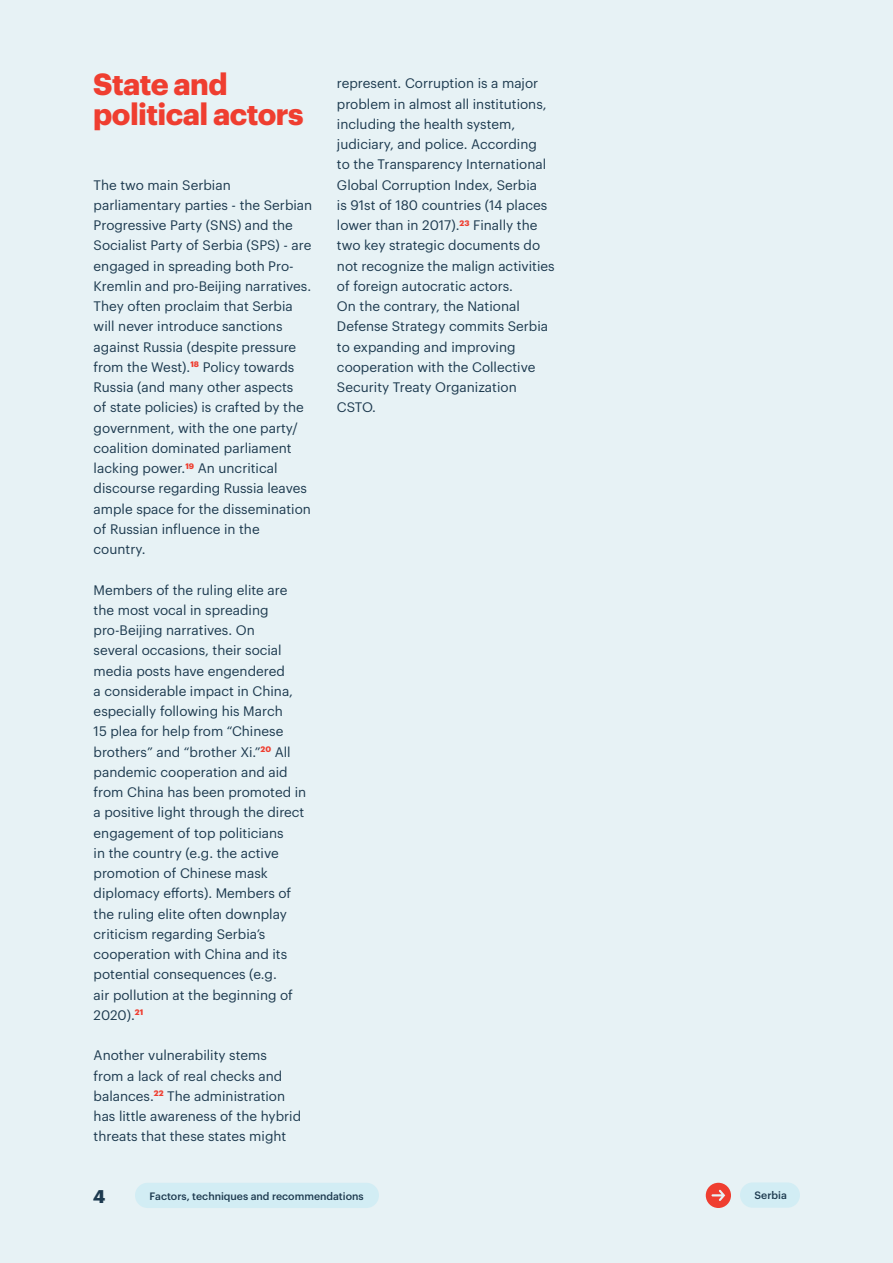
<style>
.page{position:relative;width:893px;height:1263px;background:#e7f2f5}
.page>*{position:absolute;margin:0;border:0;box-sizing:border-box;transform-origin:0 0}
.t1{font:700 30px/30px "Graphik";letter-spacing:-.02em;color:#ef3e30}
.t2{font:700 18px "Graphik";color:#1d3a4f}
.t3{font:13.5px/20.2px "Graphik";color:#1d3a4f}
.t4{font:500 10.5px "Graphik";color:#1d3a4f}
</style>
<div class="page">
<div style="left:740px;top:1182px;width:60px;height:26px;background:#d2edf4;border-radius:13px"></div>
<div style="left:135px;top:1183px;width:244px;height:25px;background:#d2edf4;border-radius:13px"></div>
<div style="left:706px;top:1183px;width:25px;height:25px;background:#ef3e30;border-radius:50%"></div>
<svg style="left:711px;top:1190px;width:14px;height:11px"></svg>
<h1 class="t1" style="left:93px;top:66px;width:212px">State and political actors</h1>
<p class="t3" style="left:94px;top:173px;width:220px">The two main Serbian parliamentary parties - the Serbian<br>Progressive Party (SNS) and the<br>Socialist Party of Serbia (SPS) - are engaged in spreading both Pro-<br>Kremlin and pro-Beijing narratives.<br>They often proclaim that Serbia will never introduce sanctions against Russia (despite pressure from the West).<sup>18</sup> Policy towards<br>Russia (and many other aspects<br>of state policies) is crafted by the government, with the one party/ coalition dominated parliament lacking power.<sup>19</sup> An uncritical discourse regarding Russia leaves ample space for the dissemination of Russian influence in the country.</p>
<p class="t3" style="left:94px;top:578px;width:214px">Members of the ruling elite are the most vocal in spreading pro-Beijing narratives. On<br>several occasions, their social media posts have engendered<br>a considerable impact in China, especially following his March<br>15 plea for help from “Chinese brothers” and “brother Xi.”<sup>20</sup> All pandemic cooperation and aid from China has been promoted in a positive light through the direct engagement of top politicians<br>in the country (e.g. the active promotion of Chinese mask diplomacy efforts). Members of the ruling elite often downplay criticism regarding Serbia’s cooperation with China and its potential consequences (e.g.<br>air pollution at the beginning of<br>2020).<sup>21</sup></p>
<p class="t3" style="left:94px;top:1044px;width:209px">Another vulnerability stems<br>from a lack of real checks and balances.<sup>22</sup> The administration has little awareness of the hybrid threats that these states might</p>
<p class="t3" style="left:337px;top:72px;width:219px">represent. Corruption is a major problem in almost all institutions, including the health system, judiciary, and police. According<br>to the Transparency International<br>Global Corruption Index, Serbia<br>is 91st of 180 countries (14 places lower than in 2017).<sup>23</sup> Finally the two key strategic documents do not recognize the malign activities of foreign autocratic actors.<br>On the contrary, the National<br>Defense Strategy commits Serbia to expanding and improving cooperation with the Collective<br>Security Treaty Organization<br>CSTO.</p>
<h2 class="t2" style="left:93px;top:1182px;width:14px">4</h2>
<p class="t4" style="left:150px;top:1188px;width:216px">Factors, techniques and recommendations</p>
<p class="t4" style="left:755px;top:1187px;width:34px">Serbia</p>
</div>
